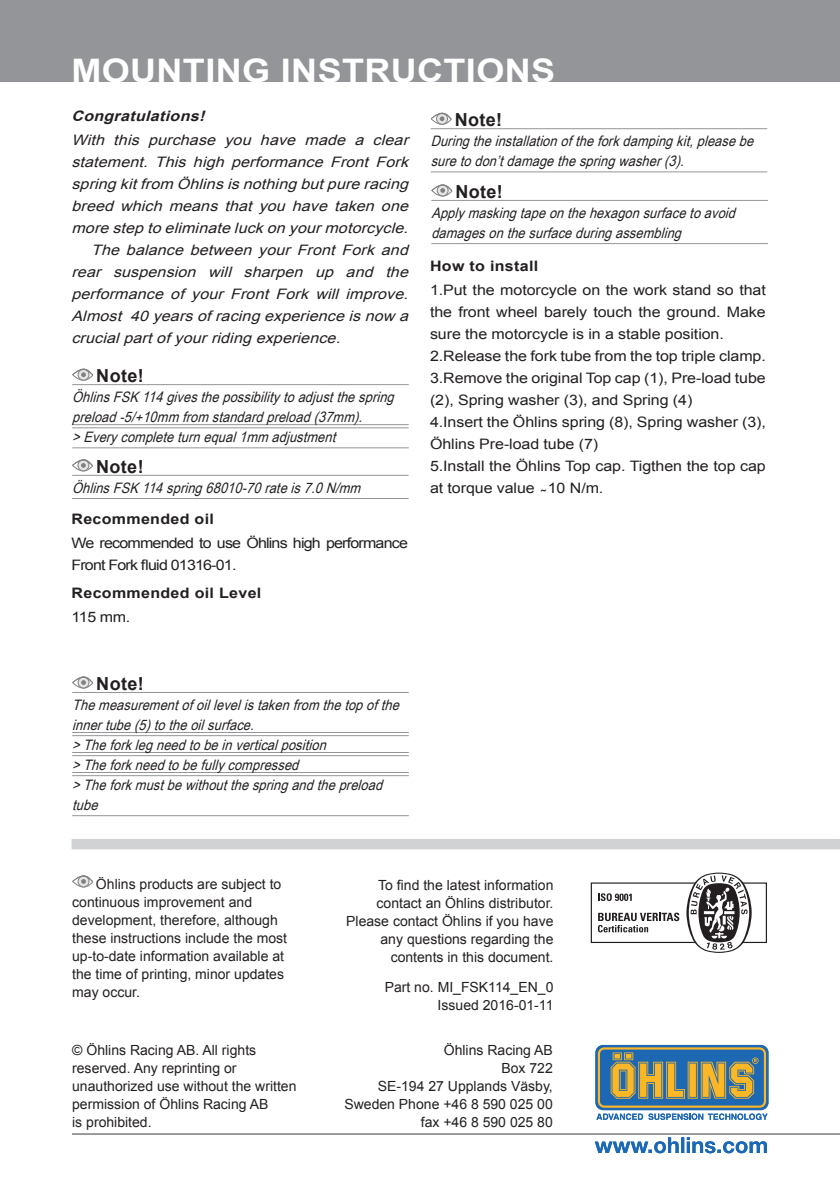
<style>
.page{position:relative;width:840px;height:1191px;background:#fff}
.page>*{position:absolute;margin:0;border:0;box-sizing:border-box;transform-origin:0 0}
._3_Header_Page_heade{font:700 32.4px "Arial";letter-spacing:.01em;color:#fff;scale:1.11 1}
._5_WARNING_CAUTION_N{font:700 18px "Arial";letter-spacing:.02em;color:#231f20}
._9_Body_Type_Italic{font:italic 14.4px/20px "Arial Narrow";color:#231f20;scale:1.08 1}
._6_Body_type{font:italic 14.4px/22px "Arial";color:#231f20;text-align:justify;scale:1.11 1}
._6_Body_type-2{font:14.4px/22px "Arial";letter-spacing:-.005em;color:#231f20;scale:1.11 1}
._6_Body_type-3{font:14.4px/22px "Arial";letter-spacing:-.05em;color:#231f20;scale:1.11 1}
._7_Body_type_StepNo{font:700 14.4px "Arial";letter-spacing:.02em;color:#231f20;scale:1.11 1}
._7_Body_type_StepNo-2{font:italic 700 14.4px "Arial";color:#231f20;scale:1.11 1}
._6_Body_type-4{font:700 14.4px "Arial";letter-spacing:.02em;color:#231f20;scale:1.11 1}
._12_Back_Öhlins_Cont{font:14px/18px "Arial";color:#231f20}
._13_Back_Öhlins_Cont{font:14px/18px "Arial";color:#231f20;text-align:right}
</style>
<div class="page">
<div style="left:590px;top:882px;width:176px;height:61px;border:1px solid #231f20"></div>
<svg style="left:598px;top:893px;width:33px;height:8px"></svg>
<svg style="left:598px;top:912px;width:81px;height:20px"></svg>
<svg style="left:686px;top:872px;width:65px;height:81px"></svg>
<svg style="left:594px;top:1137px;width:172px;height:16px"></svg>
<hr style="left:72px;top:1133px;width:767px;height:1px;background:#939598">
<div style="left:72px;top:875px;width:21px;height:12px;border:1px solid #231f20;border-radius:50%"></div>
<div style="left:77px;top:875px;width:12px;height:12px;border:1px solid #231f20;border-radius:50%"></div>
<svg style="left:72px;top:875px;width:21px;height:9px"></svg>
<svg style="left:595px;top:1045px;width:173px;height:65px"></svg>
<svg style="left:597px;top:1047px;width:168px;height:60px;background:#778878"></svg>
<svg style="left:596px;top:1113px;width:46px;height:7px"></svg>
<svg style="left:648px;top:1113px;width:119px;height:7px"></svg>
<div style="left:71px;top:839px;width:767px;height:10px;background:#d1d2d4"></div>
<div style="left:0;top:0;width:839px;height:82px;background:#939598"></div>
<hr style="left:430px;top:128px;width:336px;height:1px;background:#939598">
<hr style="left:430px;top:171px;width:336px;height:1px;background:#939598">
<div style="left:430px;top:113px;width:21px;height:12px;border:1px solid #231f20;border-radius:50%"></div>
<svg style="left:436px;top:113px;width:11px;height:11px"></svg>
<div style="left:436px;top:113px;width:12px;height:12px;border:1px solid #231f20;border-radius:50%"></div>
<svg style="left:430px;top:113px;width:21px;height:8px"></svg>
<hr style="left:72px;top:692px;width:336px;height:1px;background:#939598">
<hr style="left:72px;top:735px;width:336px;height:1px;background:#939598">
<hr style="left:72px;top:732px;width:336px;height:1px;background:#939598">
<hr style="left:72px;top:755px;width:336px;height:1px;background:#939598">
<hr style="left:72px;top:752px;width:336px;height:1px;background:#939598">
<hr style="left:72px;top:775px;width:336px;height:1px;background:#939598">
<hr style="left:72px;top:772px;width:336px;height:1px;background:#939598">
<hr style="left:72px;top:815px;width:336px;height:1px;background:#939598">
<div style="left:72px;top:676px;width:21px;height:12px;border:1px solid #231f20;border-radius:50%"></div>
<div style="left:77px;top:676px;width:12px;height:12px;border:1px solid #231f20;border-radius:50%"></div>
<svg style="left:72px;top:676px;width:21px;height:9px"></svg>
<hr style="left:72px;top:384px;width:336px;height:1px;background:#939598">
<hr style="left:72px;top:427px;width:336px;height:1px;background:#939598">
<hr style="left:72px;top:424px;width:336px;height:1px;background:#939598">
<hr style="left:72px;top:447px;width:336px;height:1px;background:#939598">
<div style="left:72px;top:369px;width:21px;height:12px;border:1px solid #231f20;border-radius:50%"></div>
<svg style="left:78px;top:369px;width:11px;height:11px"></svg>
<div style="left:77px;top:369px;width:12px;height:12px;border:1px solid #231f20;border-radius:50%"></div>
<svg style="left:72px;top:369px;width:21px;height:8px"></svg>
<hr style="left:72px;top:475px;width:336px;height:1px;background:#939598">
<hr style="left:72px;top:498px;width:336px;height:1px;background:#939598">
<div style="left:72px;top:459px;width:21px;height:12px;border:1px solid #231f20;border-radius:50%"></div>
<div style="left:77px;top:459px;width:12px;height:12px;border:1px solid #231f20;border-radius:50%"></div>
<svg style="left:72px;top:459px;width:21px;height:9px"></svg>
<hr style="left:431px;top:200px;width:336px;height:1px;background:#939598">
<hr style="left:431px;top:243px;width:336px;height:1px;background:#939598">
<div style="left:431px;top:184px;width:21px;height:12px;border:1px solid #231f20;border-radius:50%"></div>
<div style="left:436px;top:184px;width:12px;height:12px;border:1px solid #231f20;border-radius:50%"></div>
<svg style="left:431px;top:184px;width:21px;height:9px"></svg>
<p class="_3_Header_Page_heade" style="left:71px;top:49px;width:437px">MOUNTING INSTRUCTIONS</p>
<p class="_7_Body_type_StepNo-2" style="left:71px;top:106px;width:126px">Congratulations!</p>
<p class="_6_Body_type" style="left:71px;top:129px;width:309px">With this purchase you have made a clear statement. This high performance Front Fork springkitfrom Öhlinsisnothingbutpureracing breed which means that you have taken one moresteptoeliminateluckonyourmotorcycle.</p>
<p class="_6_Body_type" style="left:71px;top:239px;width:309px;text-indent:20px">The balance between your Front Fork and rear suspension will sharpen up and the performance of your Front Fork will improve.<br>Almost 40yearsofracingexperienceisnow a crucialpartofyourridingexperience.</p>
<p class="_5_WARNING_CAUTION_N" style="left:454px;top:108px;width:49px">Note!</p>
<p class="_9_Body_Type_Italic" style="left:430px;top:130px;width:305px">Duringtheinstallationoftheforkdampingkit,pleasebe suretodon’tdamagethespringwasher(3).</p>
<p class="_5_WARNING_CAUTION_N" style="left:455px;top:179px;width:49px">Note!</p>
<p class="_9_Body_Type_Italic" style="left:431px;top:202px;width:287px">Applymaskingtapeonthehexagonsurfacetoavoid damagesonthesurfaceduringassembling</p>
<p class="_6_Body_type-4" style="left:430px;top:256px;width:99px">How to install</p>
<p class="_6_Body_type-2" style="left:430px;top:279px;width:304px;text-align:justify">1.Put the motorcycle on the work stand so that the front wheel barely touch the ground. Make sure the motorcycle is in a stable position.</p>
<p class="_6_Body_type-2" style="left:430px;top:345px;width:304px">2.Release the fork tube from the top triple clamp.</p>
<p class="_6_Body_type-2" style="left:430px;top:367px;width:304px">3.Remove the original Top cap (1), Pre-load tube (2), Spring washer (3), and Spring (4)</p>
<p class="_6_Body_type-2" style="left:430px;top:411px;width:304px">4.Insert the Öhlins spring (8), Spring washer (3),<br>Öhlins Pre-load tube (7)</p>
<p class="_6_Body_type-2" style="left:430px;top:455px;width:304px">5.Install the Öhlins Top cap. Tigthen the top cap at torque value ̴10 N/m.</p>
<p class="_5_WARNING_CAUTION_N" style="left:96px;top:363px;width:49px">Note!</p>
<p class="_9_Body_Type_Italic" style="left:72px;top:386px;width:304px">ÖhlinsFSK114givesthepossibilitytoadjustthespring preload-5/+10mm from standardpreload(37mm).</p>
<p class="_9_Body_Type_Italic" style="left:72px;top:426px;width:250px">&gt;Everycompleteturnequal1mm adjustment</p>
<p class="_5_WARNING_CAUTION_N" style="left:96px;top:454px;width:49px">Note!</p>
<p class="_9_Body_Type_Italic" style="left:72px;top:477px;width:273px">ÖhlinsFSK114spring68010-70rateis7.0N/mm</p>
<p class="_7_Body_type_StepNo" style="left:71px;top:509px;width:130px">Recommended oil</p>
<p class="_6_Body_type-3" style="left:71px;top:532px;width:304px">We recommended to use Öhlins high performance<br>Front Fork fluid 01316-01.</p>
<p class="_7_Body_type_StepNo" style="left:71px;top:584px;width:172px">Recommended oil Level</p>
<p class="_6_Body_type-2" style="left:71px;top:606px;width:54px">115 mm.</p>
<p class="_5_WARNING_CAUTION_N" style="left:96px;top:671px;width:49px">Note!</p>
<p class="_9_Body_Type_Italic" style="left:72px;top:694px;width:309px">Themeasurementofoillevelistakenfrom thetopofthe innertube(5)totheoilsurface.</p>
<p class="_9_Body_Type_Italic" style="left:72px;top:734px;width:241px">&gt;Theforklegneedtobeinverticalposition</p>
<p class="_9_Body_Type_Italic" style="left:72px;top:754px;width:216px">&gt;Theforkneedtobefullycompressed</p>
<p class="_9_Body_Type_Italic" style="left:72px;top:774px;width:293px">&gt;Theforkmustbewithoutthespringandthepreload tube</p>
<p class="_12_Back_Öhlins_Cont" style="left:72px;top:875px;width:216px;text-indent:24px">Öhlins products are subject to continuous improvement and development, therefore, although these instructions include the most up-to-date information available at the time of printing, minor updates may occur.</p>
<p class="_13_Back_Öhlins_Cont" style="left:346px;top:876px;width:209px">To find the latest information contact an Öhlins distributor.<br>Please contact Öhlins if you have any questions regarding the contents in this document.</p>
<p class="_13_Back_Öhlins_Cont" style="left:384px;top:978px;width:170px">Part no. MI_FSK114_EN_0</p>
<p class="_13_Back_Öhlins_Cont" style="left:437px;top:996px;width:117px">Issued 2016-01-11</p>
<p class="_12_Back_Öhlins_Cont" style="left:72px;top:1041px;width:226px">© Öhlins Racing AB. All rights reserved. Any reprinting or unauthorized use without the written permission of Öhlins Racing AB</p>
<p class="_12_Back_Öhlins_Cont" style="left:72px;top:1113px;width:81px">is prohibited.</p>
<p class="_13_Back_Öhlins_Cont" style="left:443px;top:1041px;width:110px">Öhlins Racing AB</p>
<p class="_13_Back_Öhlins_Cont" style="left:501px;top:1059px;width:53px">Box 722</p>
<p class="_13_Back_Öhlins_Cont" style="left:344px;top:1077px;width:210px">SE-194 27 Upplands Väsby,<br>Sweden Phone +46 8 590 025 00</p>
<p class="_13_Back_Öhlins_Cont" style="left:420px;top:1113px;width:133px">fax +46 8 590 025 80</p>
</div>
